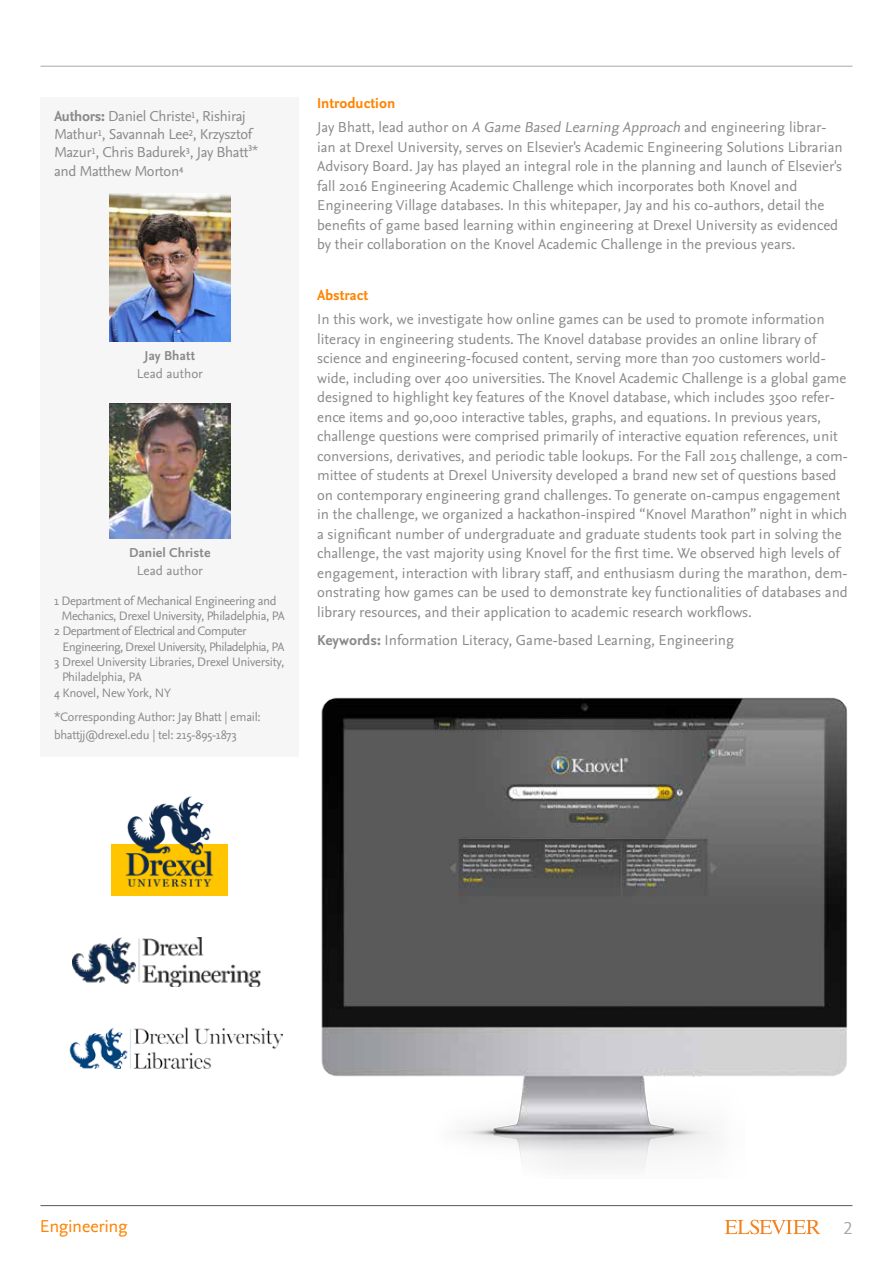
<style>
.page{position:relative;width:893px;height:1263px;background:#fff}
.page>*{position:absolute;margin:0;border:0;box-sizing:border-box;transform-origin:0 0}
.t1{font:18px "Nexus Sans OT";letter-spacing:-.015em;color:#ff8300}
.t2{font:18px "Nexus Sans OT";color:#a9a8a9}
.t3{font:15px/19.5px "Nexus Sans OT";color:#8a8a8d}
.t4{font:15px/18px "Nexus Sans OT";letter-spacing:-.02em;color:#8a8a8d}
.t5{font:700 15px "Nexus Sans OT";color:#ff8300}
.t6{font:700 13.5px "Nexus Sans OT";letter-spacing:.01em;color:#8a8a8d}
.t7{font:13.5px "Nexus Sans OT";letter-spacing:.005em;color:#8a8a8d}
.t8{font:12.75px/18px "Nexus Sans OT";letter-spacing:-.03em;color:#8a8a8d}
.t9{font:12.75px "Nexus Sans OT";letter-spacing:-.05em;color:#8a8a8d}
.s1{font-weight:700}
.s2{font-size:12px}
</style>
<div class="page">
<hr style="left:40px;top:1205px;width:812px;height:1px;background:#58595b">
<svg style="left:725px;top:1219px;width:95px;height:15px"></svg>
<div style="left:40px;top:97px;width:259px;height:659px;background:#f6f6f6"></div>
<img style="left:321px;top:697px;width:526px;height:472px">
<hr style="left:40px;top:66px;width:812px;height:1px;background:#a9a8a9">
<img style="left:110px;top:404px;width:120px;height:134px">
<img style="left:110px;top:193px;width:120px;height:149px">
<img style="left:72px;top:937px;width:189px;height:49px">
<img style="left:112px;top:796px;width:116px;height:99px">
<img style="left:69px;top:1027px;width:213px;height:41px">
<p class="t4" style="left:54px;top:108px;width:206px"><span class="s1">Authors:</span> Daniel Christe<span class="s2">1</span>, Rishiraj<br>Mathur<span class="s2">1</span>, Savannah Lee<span class="s2">2</span>, Krzysztof<br>Mazur<span class="s2">1</span>, Chris Badurek<span class="s2">3</span>, Jay Bhatt<sup>3* </sup>and Matthew Morton<span class="s2">4</span></p>
<p class="t6" style="left:145px;top:348px;width:52px">Jay Bhatt</p>
<p class="t7" style="left:137px;top:366px;width:68px">Lead author</p>
<p class="t6" style="left:129px;top:545px;width:83px">Daniel Christe</p>
<p class="t7" style="left:137px;top:563px;width:68px">Lead author</p>
<p class="t8" style="left:54px;top:592px;width:224px">1 Department of Mechanical Engineering and</p>
<p class="t8" style="left:61px;top:607px;width:225px">Mechanics, Drexel University, Philadelphia, PA</p>
<p class="t9" style="left:54px;top:624px;width:194px">2 Department of Electrical and Computer</p>
<p class="t8" style="left:62px;top:638px;width:223px">Engineering, Drexel University, Philadelphia, PA</p>
<p class="t8" style="left:54px;top:653px;width:232px">3 Drexel University Libraries, Drexel University,</p>
<p class="t8" style="left:62px;top:669px;width:81px">Philadelphia, PA</p>
<p class="t8" style="left:54px;top:684px;width:118px">4 Knovel, New York, NY</p>
<p class="t8" style="left:54px;top:708px;width:208px">*Corresponding Author: Jay Bhatt | email: bhattjj@drexel.edu | tel: 215-895-1873</p>
<p class="t5" style="left:317px;top:95px;width:80px">Introduction</p>
<p class="t3" style="left:317px;top:118px;width:527px">Jay Bhatt, lead author on A Game Based Learning Approach and engineering librar&shy;ian at Drexel University, serves on Elsevier's Academic Engineering Solutions Librarian Advisory Board. Jay has played an integral role in the planning and launch of Elsevier's fall 2016 Engineering Academic Challenge which incorporates both Knovel and Engineering Village databases. In this whitepaper, Jay and his co-authors, detail the benefits of game based learning within engineering at Drexel University as evidenced by their collaboration on the Knovel Academic Challenge in the previous years.</p>
<p class="t5" style="left:317px;top:287px;width:53px">Abstract</p>
<p class="t3" style="left:317px;top:310px;width:533px">In this work, we investigate how online games can be used to promote information literacy in engineering students. The Knovel database provides an online library of science and engineering-focused content, serving more than 700 customers world&shy;wide, including over 400 universities. The Knovel Academic Challenge is a global game designed to highlight key features of the Knovel database, which includes 3500 refer&shy;ence items and 90,000 interactive tables, graphs, and equations. In previous years, challenge questions were comprised primarily of interactive equation references, unit conversions, derivatives, and periodic table lookups. For the Fall 2015 challenge, a com&shy;mittee of students at Drexel University developed a brand new set of questions based on contemporary engineering grand challenges. To generate on-campus engagement in the challenge, we organized a hackathon-inspired “Knovel Marathon” night in which a significant number of undergraduate and graduate students took part in solving the challenge, the vast majority using Knovel for the first time. We observed high levels of engagement, interaction with library staff, and enthusiasm during the marathon, dem&shy;onstrating how games can be used to demonstrate key functionalities of databases and library resources, and their application to academic research workflows.</p>
<p class="t3" style="left:317px;top:631px;width:418px"><span class="s1">Keywords:</span> Information Literacy, Game-based Learning, Engineering</p>
<p class="t1" style="left:40px;top:1216px;width:89px">Engineering</p>
<p class="t2" style="left:843px;top:1217px;width:10px">2</p>
</div>
